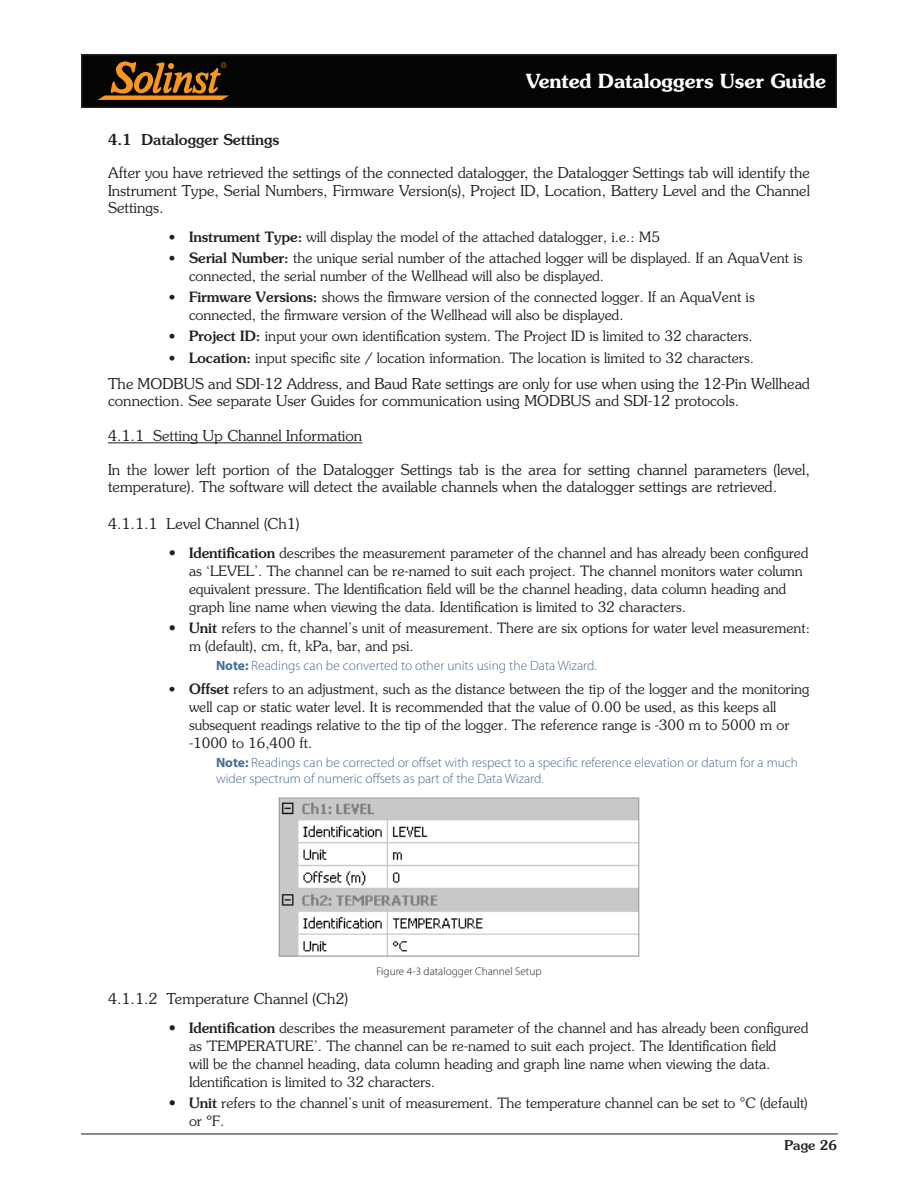
<style>
.page{position:relative;width:918px;height:1188px;background:#fff}
.page>*{position:absolute;margin:0;border:0;box-sizing:border-box;transform-origin:0 0}
.t1{font:600 19.5px "Souvenir Std";letter-spacing:-.005em;color:#fff}
.BODY_Text{font:300 15px/17.2px "Souvenir Std";color:#231f20}
.BODY_Title_4{font:300 15px "Souvenir Std";color:#231f20}
.BODY_Title_1_1_1{font:300 15px "Souvenir Std";color:#231f20}
.BODY_Title_1_1{font:500 15px "Souvenir Std";color:#231f20}
.t2{font:300 14.25px/18px "Souvenir Std";color:#231f20}
.NOTE-BodyText{font:300 13.5px/16.2px "Myriad Pro";color:#456b96}
.t3{font:500 13.5px "Souvenir Std";color:#231f20}
.t4{font:300 11.25px "Myriad Pro";color:#231f20}
.s1{font-weight:500}
.s2{font-weight:700}
</style>
<div class="page">
<div style="left:82px;top:55px;width:754px;height:52px;background:#040503"></div>
<div style="left:81px;top:54px;width:756px;height:54px;border:2px solid #231f20"></div>
<svg style="left:98px;top:62px;width:131px;height:38px"></svg>
<hr style="left:81px;top:1133px;width:757px;height:1px;background:#231f20">
<hr style="left:108px;top:442px;width:254px;height:1px;background:#231f20">
<img style="left:281px;top:800px;width:356px;height:154px">
<div style="left:279px;top:798px;width:360px;height:158px;border:1px solid #939598"></div>
<h1 class="t1" style="left:526px;top:69px;width:302px">Vented Dataloggers User Guide</h1>
<p class="BODY_Title_1_1" style="left:108px;top:130px;width:173px">4.1 Datalogger Settings</p>
<p class="BODY_Text" style="left:108px;top:164px;width:704px;text-align:justify">After you have retrieved the settings of the connected datalogger, the Datalogger Settings tab will identify the Instrument Type, Serial Numbers, Firmware Version(s), Project ID, Location, Battery Level and the Channel Settings.</p>
<p class="t2" style="left:169px;top:228px;width:493px">• <span class="s1">Instrument Type:</span> will display the model of the attached datalogger, i.e.: M5</p>
<p class="t2" style="left:189px;top:249px;width:615px;text-indent:-20px">• <span class="s1">Serial Number:</span> the unique serial number of the attached logger will be displayed. If an AquaVent is connected, the serial number of the Wellhead will also be displayed.</p>
<p class="t2" style="left:189px;top:288px;width:567px;text-indent:-20px">• <span class="s1">Firmware Versions:</span> shows the firmware version of the connected logger. If an AquaVent is connected, the firmware version of the Wellhead will also be displayed.</p>
<p class="t2" style="left:169px;top:327px;width:586px">• <span class="s1">Project ID:</span> input your own identification system. The Project ID is limited to 32 characters.</p>
<p class="t2" style="left:169px;top:349px;width:587px">• <span class="s1">Location:</span> input specific site / location information. The location is limited to 32 characters.</p>
<p class="BODY_Text" style="left:108px;top:375px;width:704px">The MODBUS and SDI-12 Address, and Baud Rate settings are only for use when using the 12-Pin Wellhead connection. See separate User Guides for communication using MODBUS and SDI-12 protocols.</p>
<p class="BODY_Title_1_1_1" style="left:108px;top:427px;width:256px">4.1.1 Setting Up Channel Information</p>
<p class="BODY_Text" style="left:108px;top:461px;width:704px">In the lower left portion of the Datalogger Settings tab is the area for setting channel parameters (level, temperature). The software will detect the available channels when the datalogger settings are retrieved.</p>
<p class="BODY_Title_4" style="left:108px;top:515px;width:193px">4.1.1.1 Level Channel (Ch1)</p>
<p class="t2" style="left:189px;top:544px;width:621px;text-indent:-20px"><span class="s1">• Identification</span> describes the measurement parameter of the channel and has already been configured as ‘LEVEL’. The channel can be re-named to suit each project. The channel monitors water column equivalent pressure. The Identification field will be the channel heading, data column heading and graph line name when viewing the data. Identification is limited to 32 characters.</p>
<p class="t2" style="left:189px;top:619px;width:623px;text-indent:-20px"><span class="s1">• Unit</span> refers to the channel’s unit of measurement. There are six options for water level measurement: m (default), cm, ft, kPa, bar, and psi.</p>
<p class="NOTE-BodyText" style="left:216px;top:658px;width:382px"><span class="s2">Note:</span> Readings can be converted to other units using the Data Wizard.</p>
<p class="t2" style="left:189px;top:680px;width:622px;text-indent:-20px">• <span class="s1">Offset</span> refers to an adjustment, such as the distance between the tip of the logger and the monitoring well cap or static water level. It is recommended that the value of 0.00 be used, as this keeps all subsequent readings relative to the tip of the logger. The reference range is -300 m to 5000 m or -1000 to 16,400 ft.</p>
<p class="NOTE-BodyText" style="left:216px;top:755px;width:584px"><span class="s2">Note:</span> Readings can be corrected or offset with respect to a specific reference elevation or datum for a much wider spectrum of numeric offsets as part of the Data Wizard.</p>
<p class="t4" style="left:376px;top:965px;width:167px">Figure 4-3 datalogger Channel Setup</p>
<p class="BODY_Title_4" style="left:108px;top:989px;width:242px">4.1.1.2 Temperature Channel (Ch2)</p>
<p class="t2" style="left:189px;top:1019px;width:621px;text-indent:-20px"><span class="s1">• Identification</span> describes the measurement parameter of the channel and has already been configured as 'TEMPERATURE’. The channel can be re-named to suit each project. The Identification field<br>will be the channel heading, data column heading and graph line name when viewing the data.<br>Identification is limited to 32 characters.</p>
<p class="t2" style="left:189px;top:1094px;width:620px;text-indent:-20px"><span class="s1">• Unit</span> refers to the channel’s unit of measurement. The temperature channel can be set to °C (default) or ºF.</p>
<p class="t3" style="left:784px;top:1137px;width:54px">Page 26</p>
</div>
